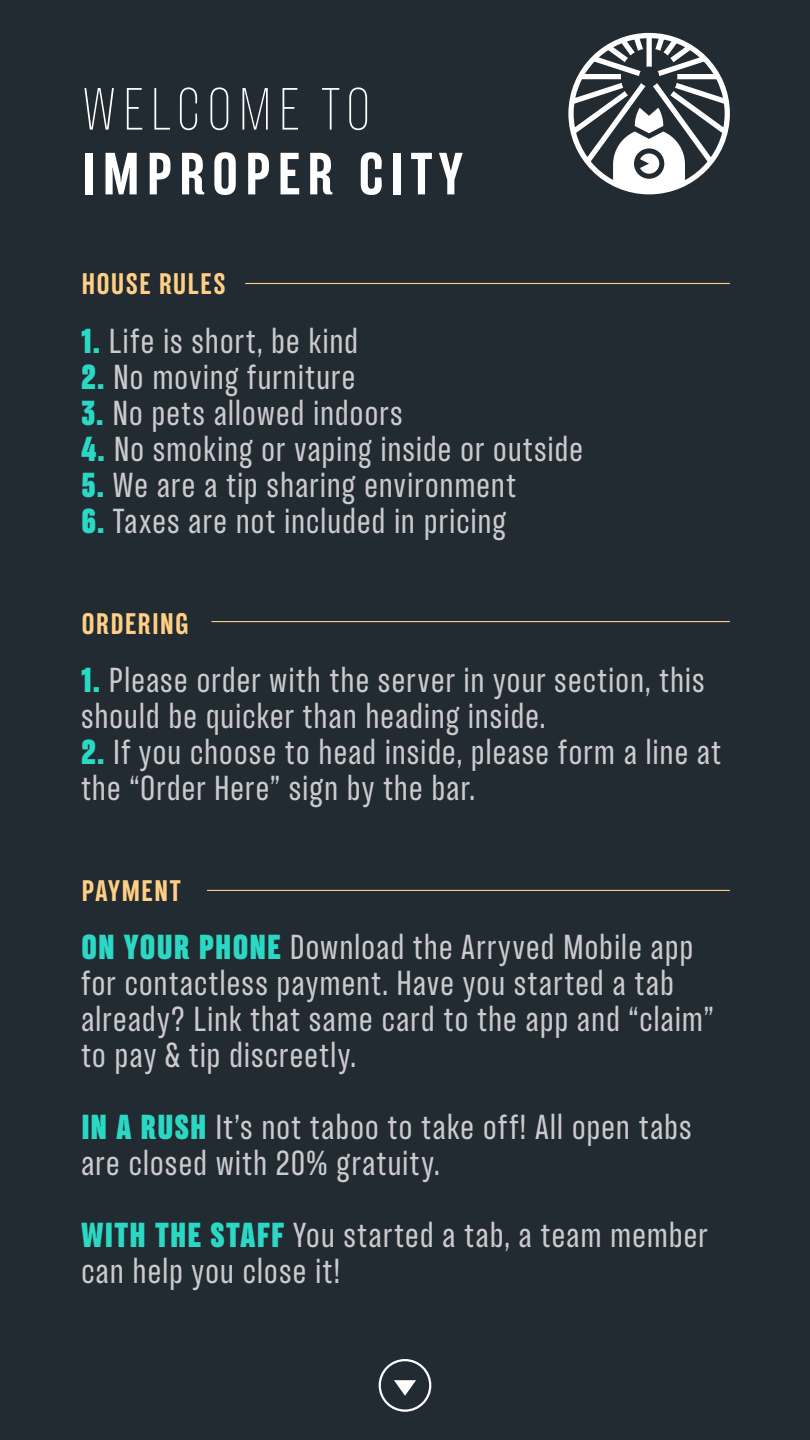
<style>
.page{position:relative;width:810px;height:1440px;background:#222a32}
.page>*{position:absolute;margin:0;border:0;box-sizing:border-box;transform-origin:0 0}
.t1{font:700 54px "TT Backwards Sans";letter-spacing:.12em;color:#fff}
.t2{font:100 54px "TT Backwards Sans";letter-spacing:.12em;color:#fff}
.t3{font:31.5px/36px "TT Backwards Sans";letter-spacing:.025em;color:#cbcacd}
.t4{font:700 27px "TT Backwards Sans";letter-spacing:.04em;color:#fecf84}
.s1{font-weight:900;color:#2bd8c4}
</style>
<div class="page">
<div style="left:379px;top:1359px;width:52px;height:53px;border:2px solid #fff;border-radius:50%"></div>
<svg style="left:394px;top:1380px;width:22px;height:16px"></svg>
<svg style="left:568px;top:33px;width:162px;height:161px"></svg>
<hr style="left:245px;top:283px;width:485px;height:1px;background:#fecf84">
<hr style="left:212px;top:621px;width:518px;height:1px;background:#fecf84">
<hr style="left:207px;top:890px;width:523px;height:1px;background:#fecf84">
<p class="t2" style="left:82px;top:75px;width:290px">WELCOME TO</p>
<p class="t1" style="left:82px;top:139px;width:382px">IMPROPER CITY</p>
<p class="t4" style="left:82px;top:267px;width:146px">HOUSE RULES</p>
<p class="t3" style="left:81px;top:324px;width:279px"><span class="s1">1.</span> Life is short, be kind</p>
<p class="t3" style="left:81px;top:360px;width:276px"><span class="s1">2.</span> No moving furniture</p>
<p class="t3" style="left:81px;top:396px;width:323px"><span class="s1">3.</span> No pets allowed indoors</p>
<p class="t3" style="left:81px;top:432px;width:504px"><span class="s1">4.</span> No smoking or vaping inside or outside</p>
<p class="t3" style="left:81px;top:468px;width:437px"><span class="s1">5.</span> We are a tip sharing environment</p>
<p class="t3" style="left:81px;top:504px;width:427px"><span class="s1">6.</span> Taxes are not included in pricing</p>
<p class="t4" style="left:82px;top:606px;width:109px">ORDERING</p>
<p class="t3" style="left:81px;top:663px;width:625px"><span class="s1">1.</span> Please order with the server in your section, this should be quicker than heading inside.</p>
<p class="t3" style="left:81px;top:735px;width:642px"><span class="s1">2.</span> If you choose to head inside, please form a line at the “Order Here” sign by the bar.</p>
<p class="t4" style="left:82px;top:873px;width:101px">PAYMENT</p>
<p class="t3" style="left:81px;top:930px;width:634px"><span class="s1">ON YOUR PHONE</span> Download the Arryved Mobile app for contactless payment. Have you started a tab already? Link that same card to the app and “claim” to pay &amp; tip discreetly.</p>
<p class="t3" style="left:81px;top:1110px;width:612px"><span class="s1">IN A RUSH</span> It’s not taboo to take off! All open tabs are closed with 20% gratuity.</p>
<p class="t3" style="left:81px;top:1218px;width:628px"><span class="s1">WITH THE STAFF</span> You started a tab, a team member can help you close it!</p>
</div>
